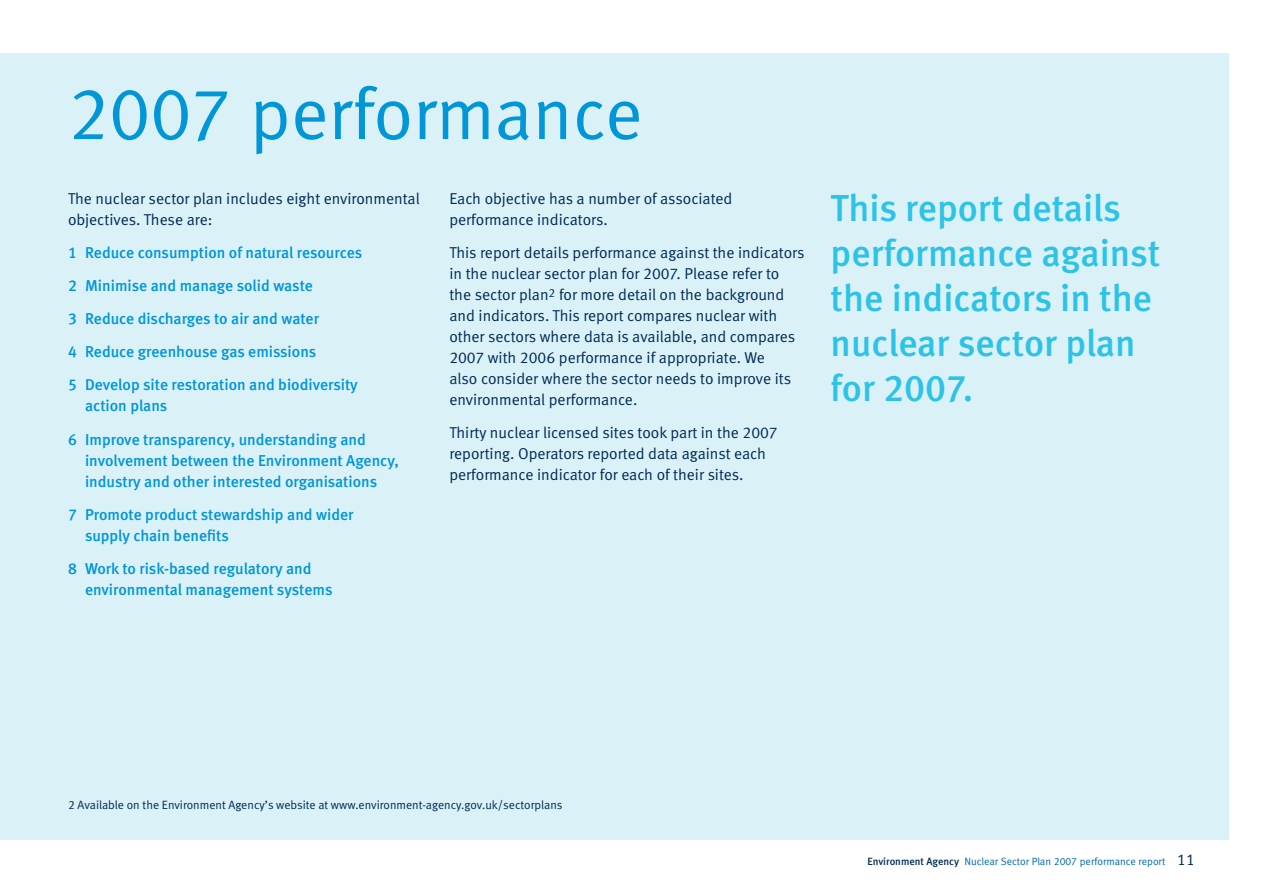
<style>
.page{position:relative;width:1263px;height:893px;background:#fff}
.page>*{position:absolute;margin:0;border:0;box-sizing:border-box;transform-origin:0 0}
.t1{font:73.5px "EA Meta Normal";color:#0096d7}
.t2{font:500 37.5px/45px "EA Meta";color:#2dc3e7}
.t3{font:15.75px/21px "EA Meta Normal";color:#002b54}
.t4{font:500 15.75px/33.2px "EA Meta";color:#0096d7}
.t5{font:12px "EA Meta Normal";color:#002b54}
.t6{font:10.5px "EA Meta Normal";color:#0069aa}
.s1{font-family:"EA Meta";font-weight:500;color:#002b54}
.s2{font-size:15.75px;color:#002b54}
</style>
<div class="page">
<div style="left:0;top:53px;width:1229px;height:787px;background:#daf1f8"></div>
<h1 class="t1" style="left:68px;top:71px;width:576px">2007 performance</h1>
<p class="t3" style="left:449px;top:188px;width:285px">Each objective has a number of associated performance indicators.</p>
<p class="t3" style="left:449px;top:242px;width:357px">This report details performance against the indicators in the nuclear sector plan for 2007. Please refer to the sector plan<sup>2</sup> for more detail on the background and indicators. This report compares nuclear with other sectors where data is available, and compares 2007 with 2006 performance if appropriate. We<br>also consider where the sector needs to improve its environmental performance.</p>
<p class="t3" style="left:449px;top:422px;width:330px">Thirty nuclear licensed sites took part in the 2007 reporting. Operators reported data against each performance indicator for each of their sites.</p>
<p class="t3" style="left:68px;top:188px;width:353px">The nuclear sector plan includes eight environmental objectives. These are:</p>
<p class="t4" style="left:68px;top:236px;width:296px">1 Reduce consumption of natural resources 2 Minimise and manage solid waste<br>3 Reduce discharges to air and water<br>4 Reduce greenhouse gas emissions<br>5 Develop site restoration and biodiversity</p>
<p class="t4" style="left:68px;top:389px;width:299px;text-indent:17px">action plans<br>6 Improve transparency, understanding and</p>
<p class="t4" style="left:85px;top:449px;width:315px;line-height:21px">involvement between the Environment Agency, industry and other interested organisations</p>
<p class="t4" style="left:85px;top:504px;width:270px;line-height:21px;text-indent:-17px">7 Promote product stewardship and wider supply chain benefits</p>
<p class="t4" style="left:85px;top:558px;width:249px;line-height:21px;text-indent:-17px">8 Work to risk-based regulatory and environmental management systems</p>
<h2 class="t2" style="left:831px;top:185px;width:331px">This report details performance against the indicators in the nuclear sector plan for 2007.</h2>
<p class="t5" style="left:68px;top:798px;width:496px">2 Available on the Environment Agency’s website at www.environment-agency.gov.uk/sectorplans</p>
<p class="t6" style="left:867px;top:855px;width:329px"><span class="s1">Environment Agency</span> Nuclear Sector Plan 2007 performance report <span class="s2">11</span></p>
</div>
